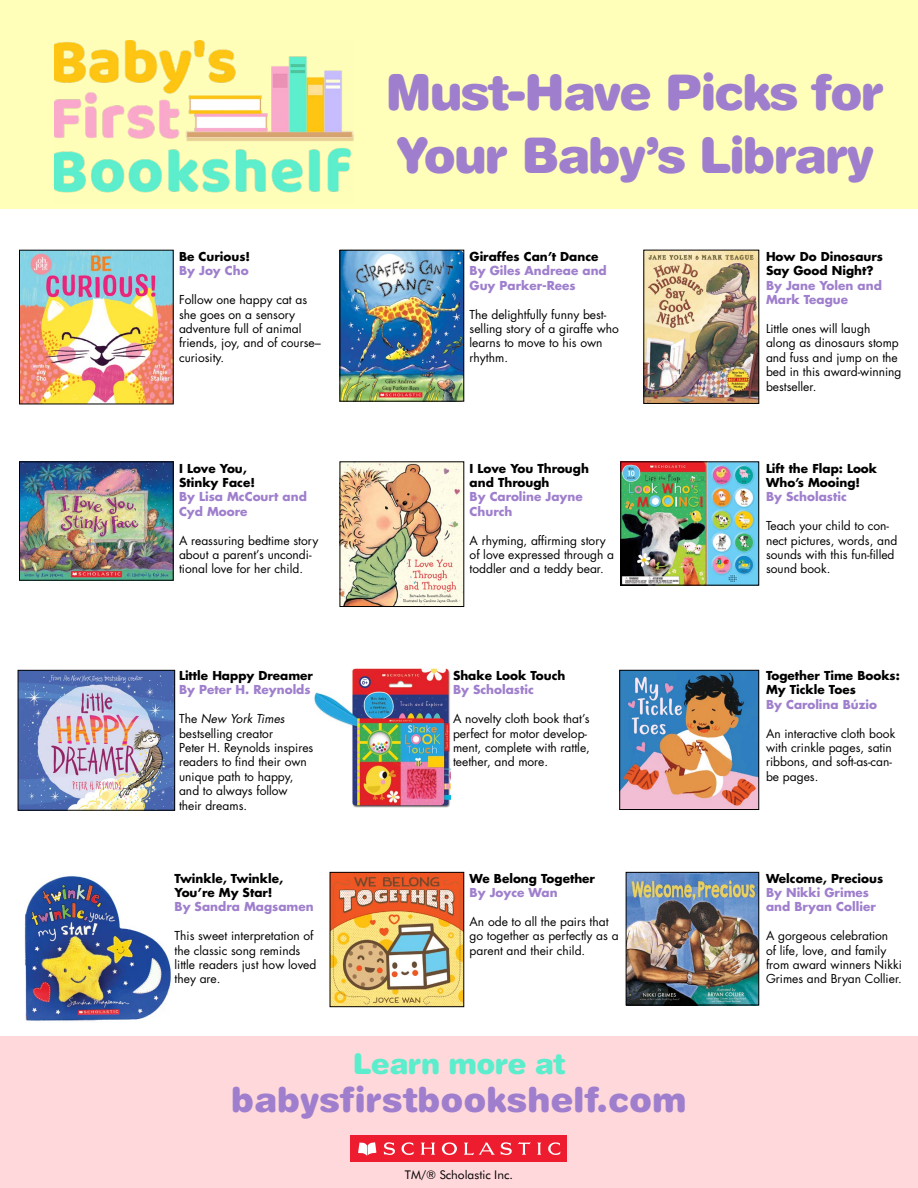
<style>
.page{position:relative;width:918px;height:1188px;background:#fff}
.page>*{position:absolute;margin:0;border:0;box-sizing:border-box;transform-origin:0 0}
.t1{font:900 49.2px/62.7px "Helvetica Rounded";letter-spacing:-.04em;color:#9f7fcd}
.t2{font:900 34.65px "Helvetica Rounded";color:#9f7fcd}
.t3{font:900 28.65px "Helvetica Rounded";letter-spacing:-.02em;color:#5ceecc}
.t4{font:12px/14.4px "Futura Std";color:#000}
.t5{font:700 12px/14.4px "Futura Std";color:#000}
.t6{font:700 12px/14.4px "Futura Std";color:#9f7fcd}
.t7{font:12px "Futura BT";color:#000}
.s1{font-style:italic}
</style>
<div class="page">
<div style="left:0;top:1037px;width:918px;height:151px;background:#ffd8dc"></div>
<img style="left:314px;top:668px;width:137px;height:140px">
<div style="left:0;top:0;width:918px;height:208px;background:#ffffba"></div>
<img style="left:54px;top:41px;width:299px;height:152px">
<div style="left:351px;top:1136px;width:216px;height:26px;background:#ed1c2f"></div>
<svg style="left:358px;top:1142px;width:18px;height:14px"></svg>
<svg style="left:384px;top:1142px;width:11px;height:13px"></svg>
<svg style="left:401px;top:1142px;width:13px;height:13px"></svg>
<svg style="left:421px;top:1143px;width:14px;height:12px"></svg>
<svg style="left:501px;top:1142px;width:11px;height:13px"></svg>
<svg style="left:518px;top:1142px;width:13px;height:13px"></svg>
<svg style="left:537px;top:1143px;width:4px;height:12px"></svg>
<svg style="left:548px;top:1142px;width:12px;height:13px"></svg>
<svg style="left:442px;top:1142px;width:15px;height:13px"></svg>
<svg style="left:464px;top:1143px;width:31px;height:12px"></svg>
<img style="left:21px;top:252px;width:151px;height:150px">
<img style="left:21px;top:464px;width:151px;height:115px">
<div style="left:19px;top:462px;width:155px;height:119px;border:1px solid #000"></div>
<img style="left:20px;top:672px;width:153px;height:137px">
<div style="left:18px;top:670px;width:157px;height:141px;border:1px solid #000"></div>
<img style="left:24px;top:876px;width:147px;height:145px">
<img style="left:342px;top:252px;width:120px;height:147px">
<div style="left:340px;top:250px;width:124px;height:151px;border:1px solid #000"></div>
<img style="left:342px;top:464px;width:120px;height:141px">
<img style="left:332px;top:874px;width:130px;height:131px">
<div style="left:330px;top:872px;width:134px;height:135px;border:1px solid #000"></div>
<img style="left:646px;top:252px;width:111px;height:150px">
<div style="left:644px;top:250px;width:115px;height:154px;border:1px solid #000"></div>
<img style="left:623px;top:464px;width:134px;height:119px">
<div style="left:621px;top:462px;width:138px;height:123px;border:1px solid #000"></div>
<img style="left:621px;top:672px;width:136px;height:136px">
<div style="left:619px;top:670px;width:140px;height:140px;border:1px solid #000"></div>
<img style="left:628px;top:874px;width:129px;height:129px">
<div style="left:626px;top:872px;width:133px;height:133px;border:1px solid #000"></div>
<p class="t5" style="left:179px;top:249px;width:73px">Be Curious!</p>
<p class="t6" style="left:179px;top:264px;width:71px">By Joy Cho</p>
<p class="t4" style="left:179px;top:293px;width:143px">Follow one happy cat as she goes on a sensory adventure full of animal friends, joy, and of course– curiosity.</p>
<p class="t5" style="left:179px;top:461px;width:77px">I Love You,<br>Stinky Face!</p>
<p class="t6" style="left:179px;top:490px;width:129px">By Lisa McCourt and<br>Cyd Moore</p>
<p class="t4" style="left:179px;top:533px;width:141px">A reassuring bedtime story about a parent’s uncondi&shy;tional love for her child.</p>
<p class="t5" style="left:179px;top:668px;width:136px">Little Happy Dreamer</p>
<p class="t6" style="left:179px;top:683px;width:133px">By Peter H. Reynolds</p>
<p class="t4" style="left:179px;top:712px;width:136px">The <span class="s1">New York Times </span>bestselling creator<br>Peter H. Reynolds inspires readers to find their own unique path to happy, and to always follow<br>their dreams.</p>
<p class="t5" style="left:175px;top:871px;width:110px">Twinkle, Twinkle,<br>You’re My Star!</p>
<p class="t6" style="left:175px;top:900px;width:141px">By Sandra Magsamen</p>
<p class="t4" style="left:175px;top:929px;width:143px">This sweet interpretation of the classic song reminds little readers just how loved they are.</p>
<h1 class="t1" style="left:385px;top:60px;width:501px">Must-Have Picks for<br>Your Baby’s Library</h1>
<p class="t5" style="left:470px;top:249px;width:130px">Giraffes Can’t Dance</p>
<p class="t6" style="left:470px;top:264px;width:139px">By Giles Andreae and<br>Guy Parker-Rees</p>
<p class="t4" style="left:470px;top:307px;width:151px">The delightfully funny best&shy;selling story of a giraffe who learns to move to his own rhythm.</p>
<p class="t5" style="left:470px;top:461px;width:121px">I Love You Through and Through</p>
<p class="t6" style="left:470px;top:490px;width:115px">By Caroline Jayne<br>Church</p>
<p class="t4" style="left:470px;top:533px;width:146px">A rhyming, affirming story of love expressed through a toddler and a teddy bear.</p>
<p class="t5" style="left:453px;top:668px;width:114px">Shake Look Touch</p>
<p class="t6" style="left:453px;top:683px;width:82px">By Scholastic</p>
<p class="t4" style="left:453px;top:712px;width:138px">A novelty cloth book that’s perfect for motor develop&shy;ment, complete with rattle, teether, and more.</p>
<p class="t5" style="left:470px;top:871px;width:127px">We Belong Together</p>
<p class="t6" style="left:470px;top:885px;width:90px">By Joyce Wan</p>
<p class="t4" style="left:470px;top:914px;width:151px">An ode to all the pairs that go together as perfectly as a parent and their child.</p>
<p class="t5" style="left:766px;top:249px;width:119px">How Do Dinosaurs<br>Say Good Night?</p>
<p class="t6" style="left:766px;top:278px;width:117px">By Jane Yolen and<br>Mark Teague</p>
<p class="t4" style="left:766px;top:322px;width:137px">Little ones will laugh along as dinosaurs stomp and fuss and jump on the bed in this award-winning bestseller.</p>
<p class="t5" style="left:766px;top:461px;width:113px">Lift the Flap: Look<br>Who’s Mooing!</p>
<p class="t6" style="left:766px;top:490px;width:82px">By Scholastic</p>
<p class="t4" style="left:766px;top:519px;width:133px">Teach your child to con&shy;nect pictures, words, and sounds with this fun-filled sound book.</p>
<p class="t5" style="left:766px;top:668px;width:135px">Together Time Books:<br>My Tickle Toes</p>
<p class="t6" style="left:766px;top:697px;width:113px">By Carolina Búzio</p>
<p class="t4" style="left:766px;top:726px;width:131px">An interactive cloth book with crinkle pages, satin ribbons, and soft-as-can&shy;be pages.</p>
<p class="t5" style="left:766px;top:871px;width:119px">Welcome, Precious</p>
<p class="t6" style="left:766px;top:885px;width:111px">By Nikki Grimes and Bryan Collier</p>
<p class="t4" style="left:766px;top:929px;width:138px">A gorgeous celebration<br>of life, love, and family from award winners Nikki<br>Grimes and Bryan Collier.</p>
<h3 class="t3" style="left:353px;top:1045px;width:214px">Learn more at</h3>
<h2 class="t2" style="left:231px;top:1078px;width:457px">babysfirstbookshelf.com</h2>
<p class="t7" style="left:405px;top:1167px;width:110px">TM/® Scholastic Inc.</p>
</div>
